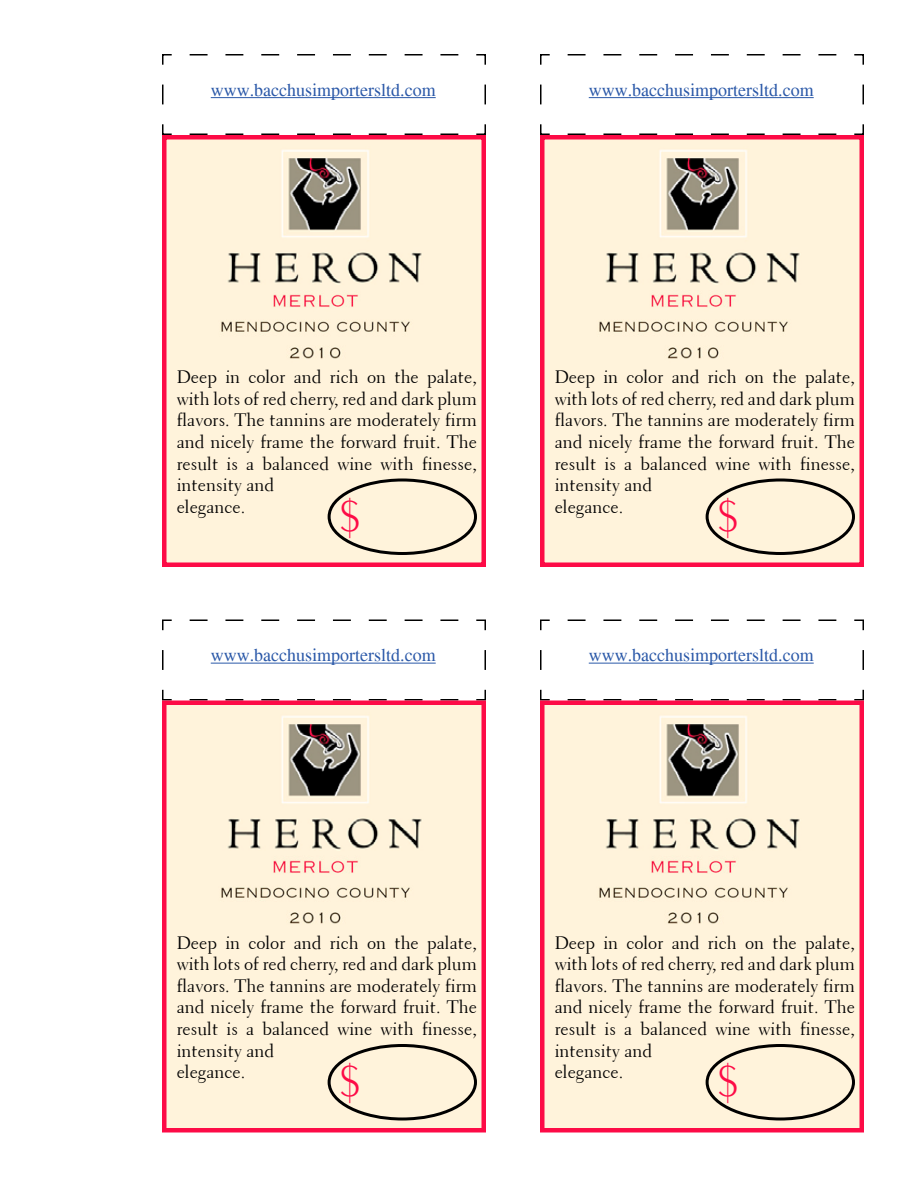
<style>
.page{position:relative;width:918px;height:1188px;background:#fff}
.page>*{position:absolute;margin:0;border:0;box-sizing:border-box;transform-origin:0 0}
.t1{font:43.5px "Transitional 521 BT Roman A";color:#fd0b46}
.t2{font:18px/21.6px "Transitional 521 BT Roman A";color:#000}
.t3{font:18px "Times";color:#2a58a8}
</style>
<div class="page">
<div style="left:167px;top:140px;width:314px;height:422px;background:#fff3db"></div>
<svg style="left:162px;top:54px;width:324px;height:81px"></svg>
<div style="left:328px;top:479px;width:149px;height:76px;border:3px solid #000;border-radius:50%"></div>
<div style="left:162px;top:135px;width:324px;height:432px;border:4px solid #fd0b46"></div>
<img style="left:201px;top:290px;width:226px;height:46px">
<img style="left:222px;top:145px;width:203px;height:141px">
<img style="left:285px;top:344px;width:61px;height:18px">
<div style="left:545px;top:140px;width:314px;height:422px;background:#fff3db"></div>
<svg style="left:540px;top:54px;width:324px;height:81px"></svg>
<div style="left:706px;top:479px;width:149px;height:76px;border:3px solid #000;border-radius:50%"></div>
<div style="left:540px;top:135px;width:324px;height:432px;border:4px solid #fd0b46"></div>
<img style="left:579px;top:290px;width:226px;height:46px">
<img style="left:600px;top:145px;width:203px;height:141px">
<img style="left:663px;top:344px;width:61px;height:18px">
<div style="left:167px;top:705px;width:314px;height:422px;background:#fff3db"></div>
<svg style="left:162px;top:619px;width:324px;height:81px"></svg>
<div style="left:328px;top:1044px;width:149px;height:76px;border:3px solid #000;border-radius:50%"></div>
<div style="left:162px;top:700px;width:324px;height:432px;border:4px solid #fd0b46"></div>
<img style="left:201px;top:856px;width:226px;height:46px">
<img style="left:222px;top:711px;width:203px;height:140px">
<img style="left:285px;top:909px;width:61px;height:19px">
<div style="left:545px;top:705px;width:314px;height:422px;background:#fff3db"></div>
<svg style="left:540px;top:619px;width:324px;height:81px"></svg>
<div style="left:706px;top:1044px;width:149px;height:76px;border:3px solid #000;border-radius:50%"></div>
<div style="left:540px;top:700px;width:324px;height:432px;border:4px solid #fd0b46"></div>
<img style="left:579px;top:856px;width:226px;height:46px">
<img style="left:600px;top:711px;width:203px;height:140px">
<img style="left:663px;top:909px;width:61px;height:19px">
<p class="t3" style="left:211px;top:79px;width:226px">www.bacchusimportersltd.com</p>
<p class="t3" style="left:589px;top:79px;width:226px">www.bacchusimportersltd.com</p>
<p class="t2" style="left:177px;top:366px;width:302px">Deep in color and rich on the palate, with lots of red cherry, red and dark plum flavors. The tannins are moderately firm and nicely frame the forward fruit. The result is a balanced wine with finesse, intensity and<br>elegance.</p>
<h1 class="t1" style="left:339px;top:489px;width:23px">$</h1>
<p class="t3" style="left:211px;top:645px;width:226px">www.bacchusimportersltd.com</p>
<p class="t2" style="left:555px;top:366px;width:302px">Deep in color and rich on the palate, with lots of red cherry, red and dark plum flavors. The tannins are moderately firm and nicely frame the forward fruit. The result is a balanced wine with finesse, intensity and<br>elegance.</p>
<h1 class="t1" style="left:717px;top:489px;width:23px">$</h1>
<p class="t3" style="left:589px;top:645px;width:226px">www.bacchusimportersltd.com</p>
<p class="t2" style="left:177px;top:932px;width:302px">Deep in color and rich on the palate, with lots of red cherry, red and dark plum flavors. The tannins are moderately firm and nicely frame the forward fruit. The result is a balanced wine with finesse, intensity and<br>elegance.</p>
<h1 class="t1" style="left:339px;top:1054px;width:23px">$</h1>
<p class="t2" style="left:555px;top:932px;width:302px">Deep in color and rich on the palate, with lots of red cherry, red and dark plum flavors. The tannins are moderately firm and nicely frame the forward fruit. The result is a balanced wine with finesse, intensity and<br>elegance.</p>
<h1 class="t1" style="left:717px;top:1054px;width:23px">$</h1>
</div>
